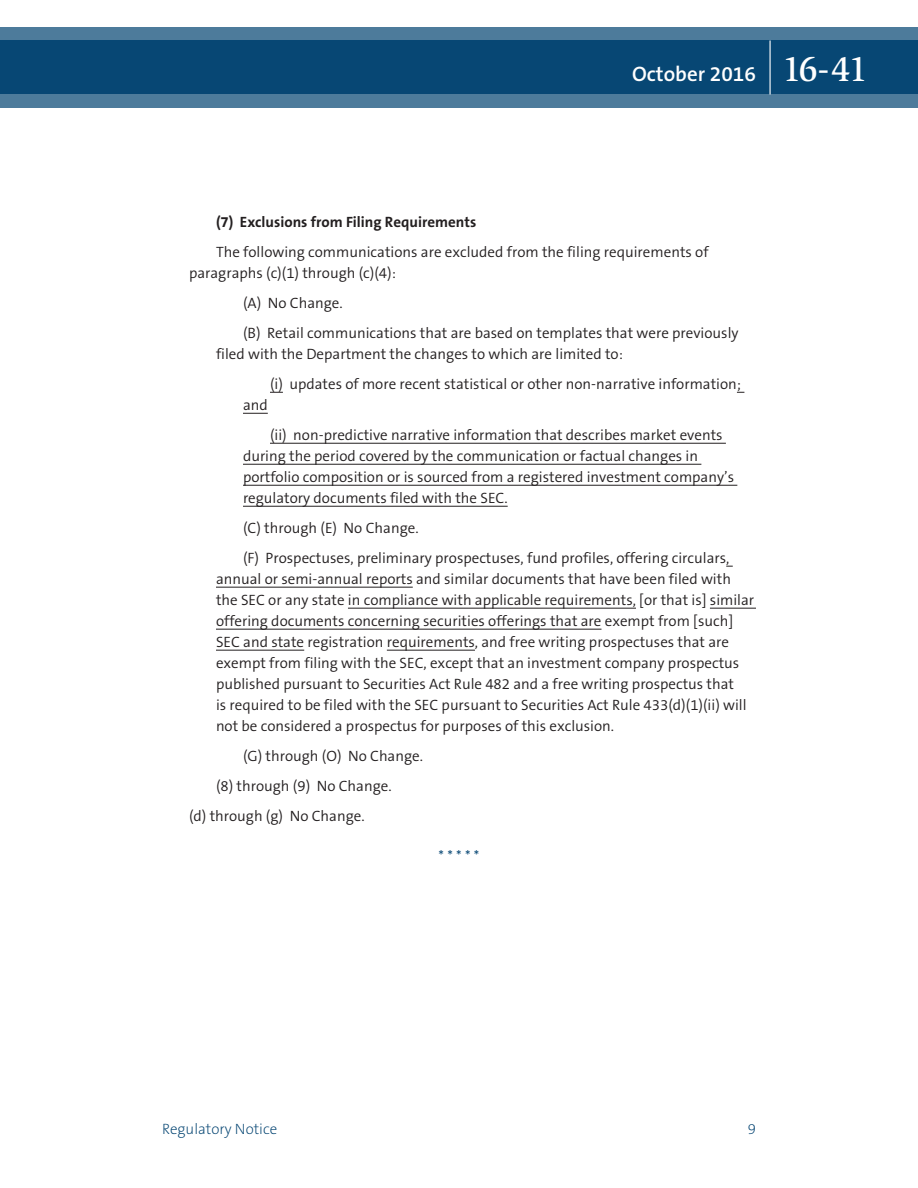
<style>
.page{position:relative;width:918px;height:1188px;background:#fff}
.page>*{position:absolute;margin:0;border:0;box-sizing:border-box;transform-origin:0 0}
.t1{font:600 21px "The Sans B6";color:#fff}
.t2{font:300 15px/21px "The Sans B4";color:#231f20}
.t3{font:700 15px "The Sans B7";color:#231f20}
.t4{font:200 15px "The Sans B2";color:#004270}
.t5{font:300 15px "The Sans B4";color:#004270}
.s1{font-family:"Slimbach LT";font-weight:500;font-size:36px}
</style>
<div class="page">
<svg style="left:270px;top:392px;width:13px;height:1px"></svg>
<svg style="left:243px;top:413px;width:25px;height:1px"></svg>
<hr style="left:270px;top:443px;width:456px;height:1px;background:#231f20">
<hr style="left:243px;top:464px;width:458px;height:1px;background:#231f20">
<hr style="left:243px;top:485px;width:494px;height:1px;background:#231f20">
<hr style="left:243px;top:506px;width:265px;height:1px;background:#231f20">
<hr style="left:216px;top:587px;width:197px;height:1px;background:#231f20">
<hr style="left:348px;top:608px;width:288px;height:1px;background:#231f20">
<hr style="left:710px;top:608px;width:46px;height:1px;background:#231f20">
<hr style="left:216px;top:629px;width:386px;height:1px;background:#231f20">
<hr style="left:216px;top:650px;width:88px;height:1px;background:#231f20">
<hr style="left:387px;top:650px;width:88px;height:1px;background:#231f20">
<svg style="left:0;top:27px;width:918px;height:81px;background:#1e5881"></svg>
<hr style="left:770px;top:40px;width:1px;height:54px;background:#fff">
<h1 class="t1" style="left:632px;top:62px;width:237px">October 2016 <span class="s1">16-41</span></h1>
<p class="t3" style="left:216px;top:214px;width:262px">(7) Exclusions from Filing Requirements</p>
<p class="t2" style="left:189px;top:242px;width:521px;text-indent:27px">The following communications are excluded from the filing requirements of paragraphs (c)(1) through (c)(4):</p>
<p class="t2" style="left:243px;top:288px;width:497px;line-height:30px">(A) No Change.<br>(B) Retail communications that are based on templates that were previously</p>
<p class="t2" style="left:270px;top:339px;width:473px;line-height:30px;text-indent:-54px">filed with the Department the changes to which are limited to:<br>(i) updates of more recent statistical or other non-narrative information;</p>
<p class="t2" style="left:243px;top:395px;width:26px">and</p>
<p class="t2" style="left:243px;top:425px;width:493px;text-indent:27px">(ii) non-predictive narrative information that describes market events during the period covered by the communication or factual changes in portfolio composition or is sourced from a registered investment company’s regulatory documents filed with the SEC.</p>
<p class="t2" style="left:243px;top:513px;width:488px;line-height:30px">(C) through (E) No Change.<br>(F) Prospectuses, preliminary prospectuses, fund profiles, offering circulars,</p>
<p class="t2" style="left:216px;top:569px;width:540px">annual or semi-annual reports and similar documents that have been filed with the SEC or any state in compliance with applicable requirements, [or that is] similar offering documents concerning securities offerings that are exempt from [such] SEC and state registration requirements, and free writing prospectuses that are exempt from filing with the SEC, except that an investment company prospectus published pursuant to Securities Act Rule 482 and a free writing prospectus that<br>is required to be filed with the SEC pursuant to Securities Act Rule 433(d)(1)(ii) will not be considered a prospectus for purposes of this exclusion.</p>
<p class="t2" style="left:243px;top:746px;width:182px">(G) through (O) No Change.</p>
<p class="t2" style="left:216px;top:776px;width:177px">(8) through (9) No Change.</p>
<p class="t2" style="left:189px;top:806px;width:177px">(d) through (g) No Change.</p>
<p class="t5" style="left:439px;top:848px;width:42px">* * * * *</p>
<p class="t4" style="left:162px;top:1121px;width:117px">Regulatory Notice</p>
<p class="t4" style="left:748px;top:1121px;width:10px">9</p>
</div>
